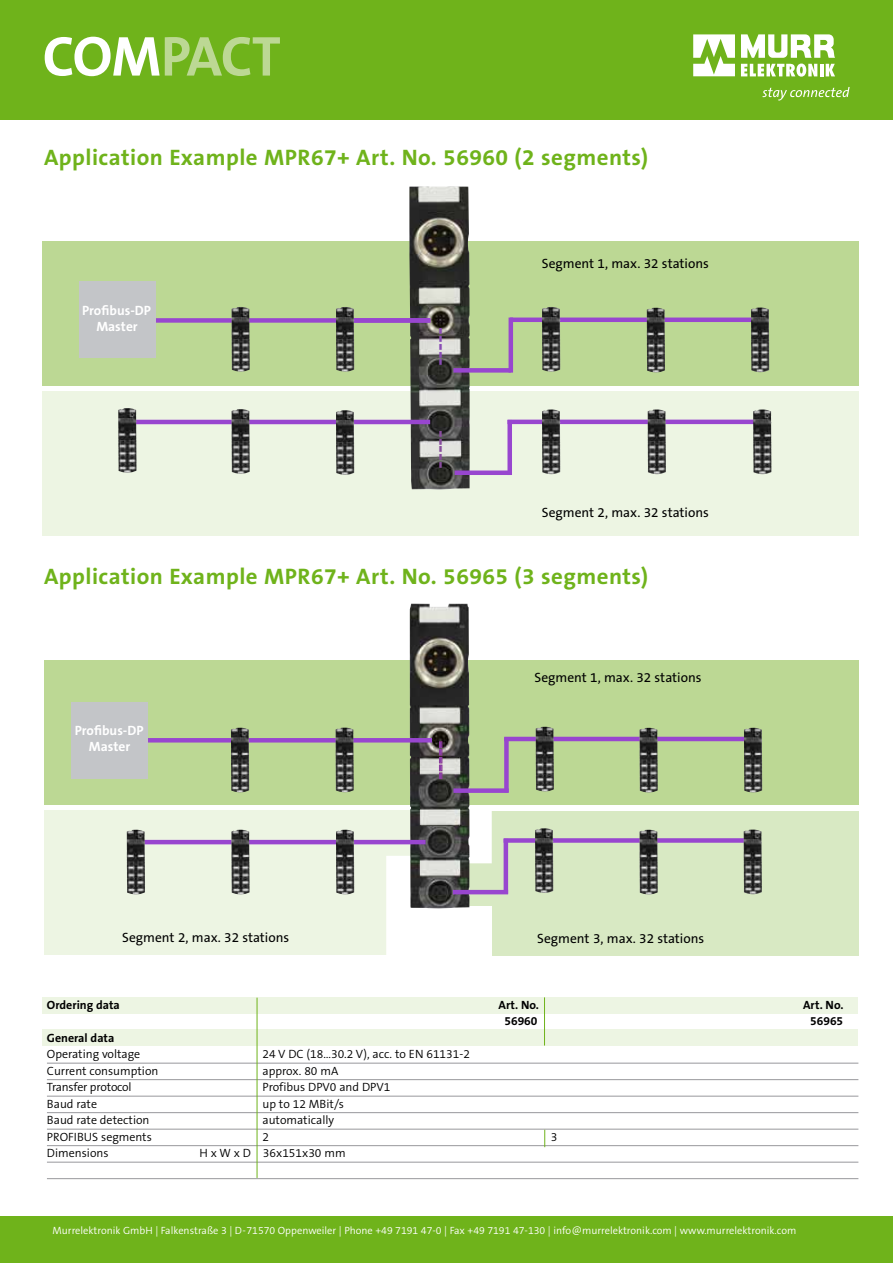
<style>
.page{position:relative;width:893px;height:1263px;background:#fff}
.page>*{position:absolute;margin:0;border:0;box-sizing:border-box;transform-origin:0 0}
.t1{font:700 56.7px "The Sans B7";letter-spacing:-.02em;color:#bcd894}
.t2{font:700 23.4px "The Sans B7";color:#884d9d}
.t3{font:700 23.4px "The Sans B7";color:#884cb4}
.t4{font:700 23.25px "The Sans B7";color:#8b3ea9}
.t5{font:700 22.5px "The Sans B7";letter-spacing:.02em;color:#6fb31b}
.t6{font:13.5px "The Sans B5 Plain";color:#000}
.t7{font:700 13.5px/16.2px "The Sans B7";color:#fff;text-align:center}
.t8{font:300 12px "The Sans B4";color:#000}
.t9{font:700 12px "The Sans B7";color:#000}
.t10{font:300 10.5px "The Sans B4";color:#fff}
.s1{color:#fff}
</style>
<div class="page">
<div style="left:43px;top:241px;width:816px;height:144px;background:#bcd894"></div>
<div style="left:0;top:1216px;width:893px;height:47px;background:#6fb31b"></div>
<div style="left:0;top:0;width:893px;height:119px;background:#6fb31b"></div>
<svg style="left:693px;top:34px;width:42px;height:42px"></svg>
<svg style="left:741px;top:64px;width:94px;height:13px"></svg>
<svg style="left:741px;top:34px;width:94px;height:24px"></svg>
<svg style="left:762px;top:87px;width:88px;height:14px"></svg>
<div style="left:44px;top:810px;width:366px;height:145px;background:#edf5e3"></div>
<div style="left:442px;top:811px;width:417px;height:144px;background:#d8e9c3"></div>
<div style="left:441px;top:660px;width:418px;height:144px;background:#bcd894"></div>
<div style="left:44px;top:660px;width:402px;height:144px;background:#bcd894"></div>
<div style="left:43px;top:391px;width:816px;height:145px;background:#edf5e3"></div>
<hr style="left:507px;top:420px;width:250px;height:4px;background:#9846cf">
<hr style="left:510px;top:318px;width:250px;height:4px;background:#9846cf">
<div style="left:507px;top:420px;width:5px;height:55px;background:#9846cf"></div>
<hr style="left:509px;top:318px;width:4px;height:55px;background:#9846cf">
<img style="left:409px;top:187px;width:61px;height:303px">
<div style="left:386px;top:856px;width:39px;height:102px;background:#fff"></div>
<div style="left:451px;top:808px;width:41px;height:55px;background:#fff"></div>
<hr style="left:132px;top:420px;width:298px;height:4px;background:#9846cf">
<div style="left:455px;top:470px;width:55px;height:5px;background:#9846cf"></div>
<div style="left:453px;top:368px;width:58px;height:5px;background:#9846cf"></div>
<div style="left:151px;top:318px;width:279px;height:5px;background:#9846cf"></div>
<hr style="left:504px;top:737px;width:249px;height:4px;background:#9846cf">
<div style="left:504px;top:737px;width:5px;height:55px;background:#9846cf"></div>
<div style="left:437px;top:906px;width:55px;height:52px;background:#fff"></div>
<img style="left:410px;top:604px;width:60px;height:304px">
<svg style="left:440px;top:742px;width:2px;height:37px"></svg>
<div style="left:453px;top:788px;width:56px;height:5px;background:#9846cf"></div>
<hr style="left:112px;top:738px;width:320px;height:4px;background:#9846cf">
<hr style="left:139px;top:840px;width:287px;height:4px;background:#9846cf">
<div style="left:504px;top:838px;width:248px;height:5px;background:#9846cf"></div>
<hr style="left:504px;top:839px;width:4px;height:55px;background:#9846cf">
<hr style="left:453px;top:890px;width:55px;height:4px;background:#9846cf">
<img style="left:336px;top:307px;width:18px;height:65px">
<img style="left:231px;top:307px;width:19px;height:65px">
<div style="left:79px;top:281px;width:76px;height:76px;background:#c3c5c8"></div>
<img style="left:336px;top:410px;width:18px;height:65px">
<img style="left:231px;top:409px;width:19px;height:65px">
<img style="left:118px;top:408px;width:19px;height:65px">
<img style="left:542px;top:409px;width:18px;height:65px">
<img style="left:648px;top:409px;width:18px;height:65px">
<img style="left:753px;top:409px;width:18px;height:65px">
<img style="left:542px;top:307px;width:18px;height:65px">
<img style="left:647px;top:308px;width:18px;height:64px">
<img style="left:751px;top:307px;width:18px;height:65px">
<img style="left:336px;top:830px;width:18px;height:64px">
<img style="left:231px;top:830px;width:19px;height:64px">
<img style="left:127px;top:830px;width:18px;height:64px">
<img style="left:335px;top:727px;width:19px;height:65px">
<img style="left:231px;top:728px;width:18px;height:64px">
<div style="left:71px;top:702px;width:77px;height:77px;background:#c3c5c8"></div>
<img style="left:639px;top:830px;width:19px;height:64px">
<img style="left:744px;top:829px;width:18px;height:65px">
<img style="left:536px;top:727px;width:18px;height:64px">
<img style="left:639px;top:728px;width:19px;height:64px">
<img style="left:744px;top:728px;width:18px;height:64px">
<img style="left:535px;top:828px;width:18px;height:65px">
<div style="left:43px;top:997px;width:815px;height:17px;background:#edf5e3"></div>
<div style="left:43px;top:1029px;width:815px;height:17px;background:#edf5e3"></div>
<hr style="left:47px;top:1063px;width:811px;height:1px;background:#98989c">
<hr style="left:47px;top:1079px;width:811px;height:1px;background:#98989c">
<hr style="left:47px;top:1096px;width:811px;height:1px;background:#98989c">
<hr style="left:47px;top:1112px;width:811px;height:1px;background:#98989c">
<hr style="left:47px;top:1129px;width:811px;height:1px;background:#98989c">
<hr style="left:47px;top:1145px;width:811px;height:1px;background:#98989c">
<hr style="left:47px;top:1162px;width:811px;height:1px;background:#98989c">
<hr style="left:47px;top:1178px;width:811px;height:1px;background:#98989c">
<hr style="left:257px;top:998px;width:1px;height:180px;background:#6fb31b">
<svg style="left:544px;top:1130px;width:1px;height:17px"></svg>
<hr style="left:544px;top:997px;width:1px;height:48px;background:#6fb31b">
<h1 class="t1" style="left:43px;top:26px;width:240px"><span class="s1">COM</span>PACT</h1>
<h3 class="t5" style="left:44px;top:145px;width:606px">Application Example MPR67+ Art. No. 56960 (2 segments)</h3>
<p class="t7" style="left:82px;top:302px;width:70px">Profibus-DP<br>Master</p>
<h2 class="t3" style="left:455px;top:327px;width:41px;rotate:90deg">-----</h2>
<h2 class="t2" style="left:455px;top:430px;width:41px;rotate:90deg">-----</h2>
<p class="t6" style="left:542px;top:256px;width:169px">Segment 1, max. 32 stations</p>
<p class="t6" style="left:542px;top:505px;width:169px">Segment 2, max. 32 stations</p>
<h3 class="t5" style="left:44px;top:564px;width:606px">Application Example MPR67+ Art. No. 56965 (3 segments)</h3>
<p class="t7" style="left:75px;top:723px;width:70px">Profibus-DP<br>Master</p>
<h3 class="t4" style="left:455px;top:741px;width:40px;rotate:90deg">-----</h3>
<p class="t6" style="left:534px;top:670px;width:169px">Segment 1, max. 32 stations</p>
<p class="t6" style="left:122px;top:930px;width:169px">Segment 2, max. 32 stations</p>
<p class="t6" style="left:537px;top:931px;width:169px">Segment 3, max. 32 stations</p>
<p class="t9" style="left:47px;top:998px;width:74px">Ordering data</p>
<p class="t9" style="left:498px;top:998px;width:42px">Art. No.</p>
<p class="t9" style="left:803px;top:998px;width:42px">Art. No.</p>
<p class="t9" style="left:504px;top:1015px;width:34px">56960</p>
<p class="t9" style="left:810px;top:1015px;width:34px">56965</p>
<p class="t9" style="left:47px;top:1031px;width:69px">General data</p>
<p class="t8" style="left:47px;top:1048px;width:95px">Operating voltage</p>
<p class="t8" style="left:262px;top:1048px;width:209px">24 V DC (18…30.2 V), acc. to EN 61131-2</p>
<p class="t8" style="left:47px;top:1064px;width:113px">Current consumption</p>
<p class="t8" style="left:262px;top:1064px;width:77px">approx. 80 mA</p>
<p class="t8" style="left:47px;top:1081px;width:86px">Transfer protocol</p>
<p class="t8" style="left:262px;top:1081px;width:129px">P rofibus DPV0 and DPV1</p>
<p class="t8" style="left:47px;top:1097px;width:52px">Baud rate</p>
<p class="t8" style="left:262px;top:1097px;width:83px">up to 12 MBit/s</p>
<p class="t8" style="left:47px;top:1114px;width:104px">Baud rate detection</p>
<p class="t8" style="left:262px;top:1114px;width:73px">automatically</p>
<p class="t8" style="left:47px;top:1130px;width:8px">PROFIBUS</p>
<p class="t8" style="left:101px;top:1130px;width:52px">segments</p>
<p class="t8" style="left:262px;top:1130px;width:8px">2</p>
<p class="t8" style="left:551px;top:1130px;width:8px">3</p>
<p class="t8" style="left:47px;top:1147px;width:63px">Dimensions</p>
<p class="t8" style="left:199px;top:1147px;width:49px">H x W x D</p>
<p class="t8" style="left:263px;top:1147px;width:84px">36x151x30 mm</p>
<p class="t10" style="left:53px;top:1224px;width:745px">Murrelektronik GmbH | Falkenstraße 3 | D-71570 Oppenweiler | Phone +49 7191 47-0 | Fax +49 7191 47-130 | info@murrelektronik.com | www.murrelektronik.com</p>
</div>
